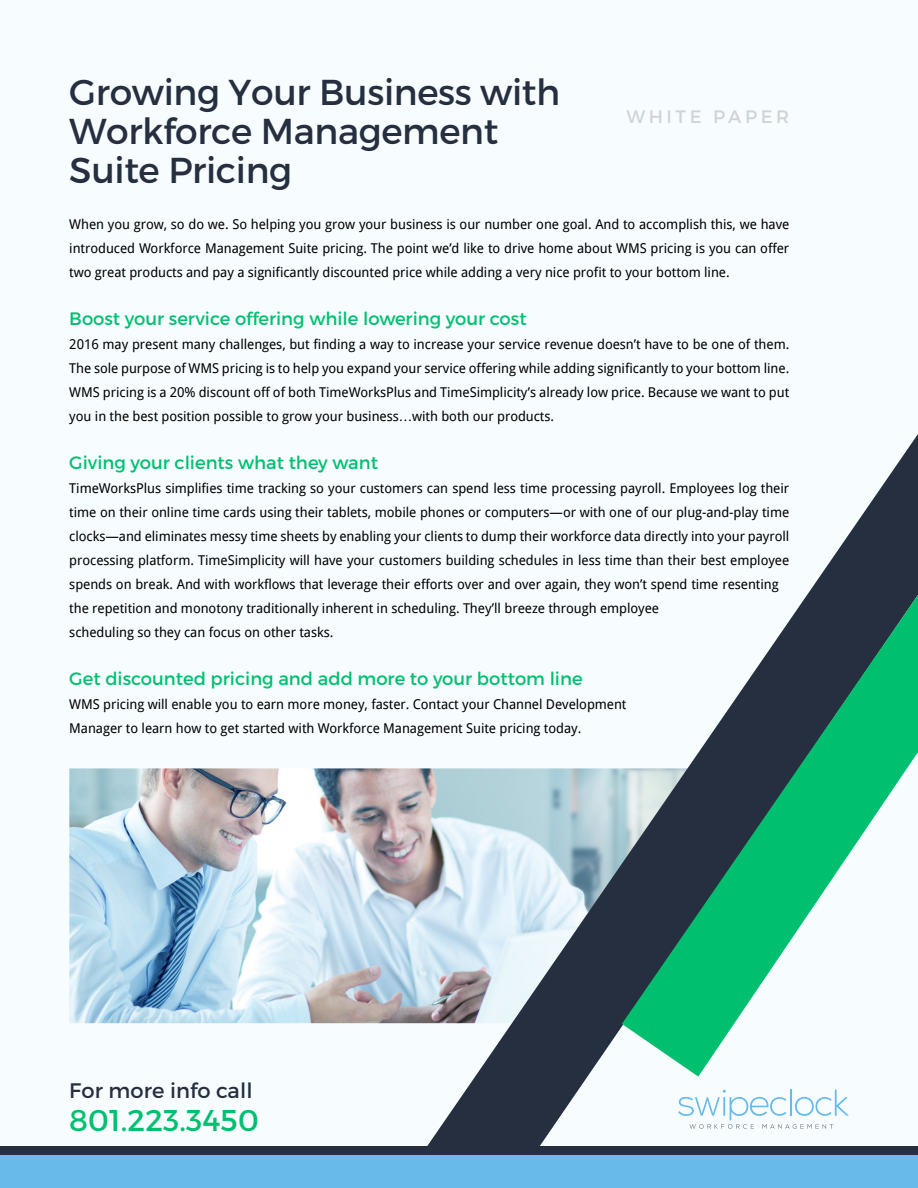
<style>
.page{position:relative;width:918px;height:1188px;background:#f7fcfe}
.page>*{position:absolute;margin:0;border:0;box-sizing:border-box;transform-origin:0 0}
.t1{font:36px/39px "Montserrat";letter-spacing:-.01em;color:#262f3f}
.t2{font:30px "Montserrat";letter-spacing:.005em;color:#00c070}
.t3{font:21px "Montserrat";letter-spacing:.005em;color:#262f3f}
.t4{font:18px "Montserrat";color:#00c070}
.t5{font:18px "Montserrat";letter-spacing:.2em;color:#d1d3d4}
.t6{font:13.5px/24px "Droid Sans";letter-spacing:-.005em;color:#000;text-align:justify}
.s1{font-family:"Myriad Pro"}
</style>
<div class="page">
<img style="left:69px;top:768px;width:329px;height:255px">
<svg style="left:398px;top:434px;width:520px;height:713px"></svg>
<svg style="left:622px;top:593px;width:296px;height:484px"></svg>
<div style="left:0;top:1147px;width:918px;height:32px;background:#262f3f"></div>
<div style="left:0;top:1156px;width:918px;height:32px;background:#67baea"></div>
<h1 class="t1" style="left:69px;top:73px;width:492px">Growing Your Business with<br>Workforce Management<br>Suite Pricing</h1>
<p class="t6" style="left:69px;top:212px;width:721px">When you grow, so do we. So helping you grow your business is our number one goal. And to accomplish this, we have introduced Workforce Management Suite pricing. The point we’d like to drive home about WMS pricing is you can offer two great products and pay a significantly discounted price while adding a very nice profit to your bottom line.</p>
<h3 class="t4" style="left:69px;top:307px;width:459px">Boost your service offering while lowering your cost</h3>
<p class="t6" style="left:69px;top:332px;width:722px">2016 may present many challenges, but finding a way to increase your service revenue doesn’t have to be one of them.<br>The sole purpose of WMS pricing is to help you expand your service offering while adding significantly to your bottom line.<br>WMS pricing is a 20% discount off of both TimeWorksPlus and TimeSimplicity’s already low price. Because we want to put you in the best position possible to grow your business<span class="s1">…</span>with both our products.</p>
<h3 class="t4" style="left:69px;top:451px;width:310px">Giving your clients what they want</h3>
<p class="t6" style="left:69px;top:476px;width:722px;text-align:left">TimeWorksPlus simplifies time tracking so your customers can spend less time processing payroll. Employees log their time on their online time cards using their tablets, mobile phones or computers—or with one of our plug-and-play time clocks—and eliminates messy time sheets by enabling your clients to dump their workforce data directly into your payroll processing platform. TimeSimplicity will have your customers building schedules in less time than their best employee spends on break. And with workflows that leverage their efforts over and over again, they won’t spend time resenting the repetition and monotony traditionally inherent in scheduling. They’ll breeze through employee<br>scheduling so they can focus on other tasks.</p>
<h3 class="t4" style="left:69px;top:667px;width:515px">Get discounted pricing and add more to your bottom line</h3>
<p class="t6" style="left:69px;top:692px;width:559px">WMS pricing will enable you to earn more money, faster. Contact your Channel Development<br>Manager to learn how to get started with Workforce Management Suite pricing today.</p>
<h3 class="t5" style="left:627px;top:105px;width:164px">WHITE PAPER</h3>
<h3 class="t3" style="left:69px;top:1078px;width:185px">For more info call</h3>
<h2 class="t2" style="left:69px;top:1102px;width:191px">801.223.3450</h2>
</div>
